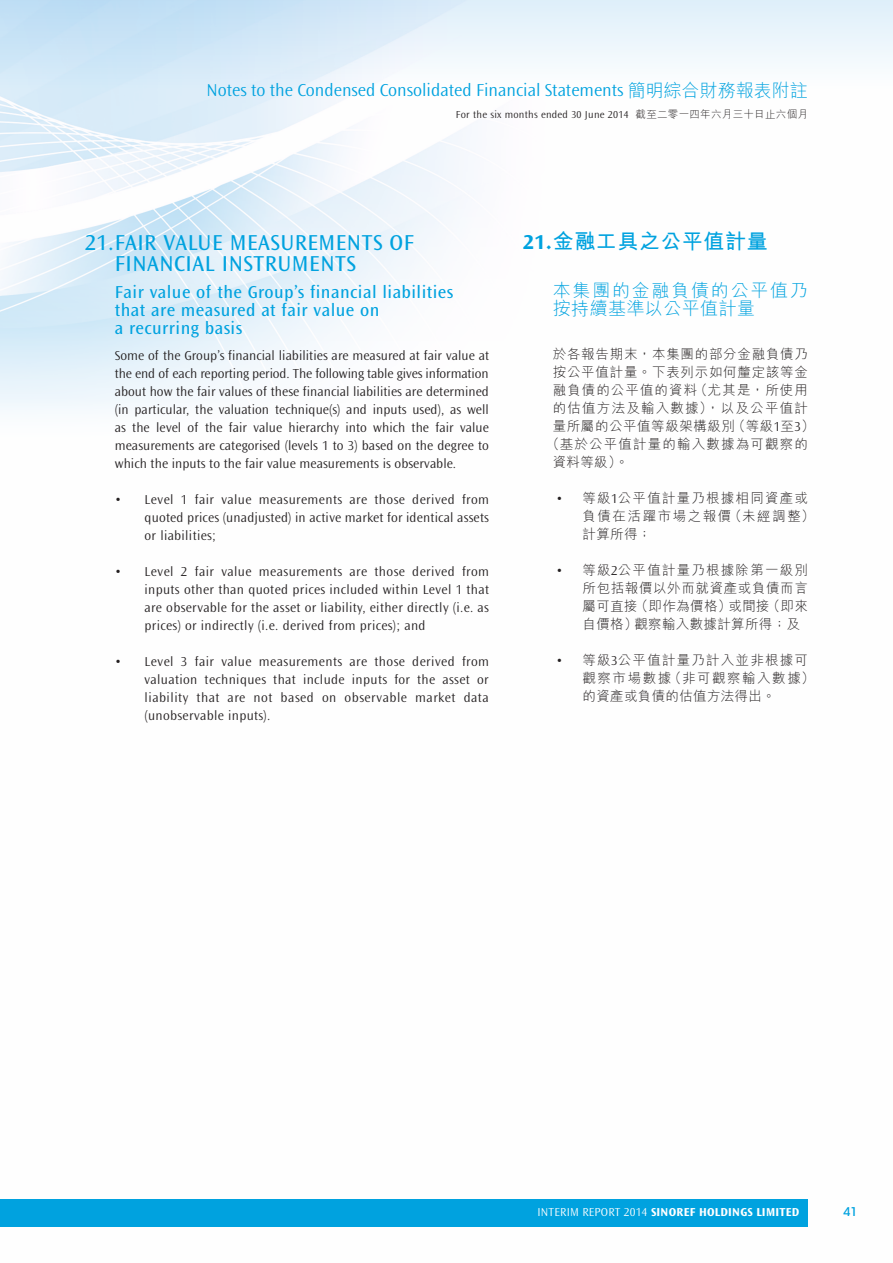
<style>
.page{position:relative;width:893px;height:1263px;background:#fff}
.page>*{position:absolute;margin:0;border:0;box-sizing:border-box;transform-origin:0 0}
.t1{font:22.5px/21px "Ocean Sans Std";letter-spacing:.025em;color:#00a2df}
.t2{font:700 21px "M Hei HK";letter-spacing:.025em;color:#00a2df}
.t3{font:18px/18px "Ocean Sans Std";letter-spacing:.025em;color:#00a2df}
.t4{font:300 18px "Ocean Sans Std";color:#00a2df}
.t5{font:300 18px/18px "M Hei HK";letter-spacing:.1em;color:#00a2df}
.t6{font:300 13.5px/18px "Ocean Sans Std";letter-spacing:.025em;color:#231f20;text-align:justify}
.t7{font:300 13.5px/18px "M Hei HK";letter-spacing:.065em;color:#231f20;text-align:justify}
.t8{font:300 13.5px/18px "M Hei HK";letter-spacing:.09em;color:#231f20}
.t9{font:300 13.5px "M Hei HK";letter-spacing:.04em;color:#231f20}
.t10{font:300 13.5px "M Hei HK";letter-spacing:.085em;color:#231f20}
.t11{font:700 12px "Ocean Sans Std";letter-spacing:.02em;color:#fff}
.t12{font:500 12px "ITC Avant Garde Std";color:#00a2df}
.t13{font:300 10.5px "Ocean Sans Std";letter-spacing:.025em;color:#231f20}
.s1{font-family:"M Hei HK"}
.s2{font-family:"Ocean Sans Std"}
.s3{font-weight:300}
</style>
<div class="page">
<svg style="left:701px;top:0;width:192px;height:64px;fill:#e9f4fb"></svg>
<div style="left:0;top:1199px;width:808px;height:28px;background:#00a2df"></div>
<h3 class="t4" style="left:207px;top:80px;width:603px">Notes to the Condensed Consolidated Financial Statements <span class="s1">簡明綜合財務報表附註</span></h3>
<p class="t13" style="left:456px;top:108px;width:354px">For the six months ended 30 June 2014 <span class="s1">截至二零一四年六月三十日止六個月</span></p>
<h1 class="t1" style="left:115px;top:233px;width:301px;text-indent:-30px">21.FAIR VALUE MEASUREMENTS OF<br>FINANCIAL INSTRUMENTS</h1>
<h3 class="t3" style="left:115px;top:283px;width:340px">Fair value of the Group’s financial liabilities that are measured at fair value on<br>a recurring basis</h3>
<p class="t6" style="left:115px;top:347px;width:376px">Some of the Group’s financial liabilities are measured at fair value at the end of each reporting period. The following table gives information about how the fair values of these financial liabilities are determined (in particular, the valuation technique(s) and inputs used), as well as the level of the fair value hierarchy into which the fair value measurements are categorised (levels 1 to 3) based on the degree to which the inputs to the fair value measurements is observable.</p>
<p class="t6" style="left:145px;top:491px;width:346px;text-indent:-30px">• Level 1 fair value measurements are those derived from quoted prices (unadjusted) in active market for identical assets or liabilities;</p>
<p class="t6" style="left:145px;top:563px;width:346px;text-indent:-30px">• Level 2 fair value measurements are those derived from inputs other than quoted prices included within Level 1 that are observable for the asset or liability, either directly (i.e. as prices) or indirectly (i.e. derived from prices); and</p>
<p class="t6" style="left:145px;top:653px;width:346px;text-indent:-30px">• Level 3 fair value measurements are those derived from valuation techniques that include inputs for the asset or liability that are not based on observable market data (unobservable inputs).</p>
<h2 class="t2" style="left:523px;top:226px;width:246px"><span class="s2">21.</span> 金融工具之公平值計量</h2>
<h3 class="t5" style="left:553px;top:280px;width:257px">本集團的金融負債的公平值乃按持續基準以公平值計量</h3>
<p class="t7" style="left:553px;top:345px;width:257px">於各報告期末，本集團的部分金融負債乃</p>
<p class="t7" style="left:553px;top:363px;width:257px">按公平值計量。下表列示如何釐定該等金</p>
<p class="t7" style="left:553px;top:381px;width:257px">融負債的公平值的資料（尤其是，所使用</p>
<p class="t8" style="left:553px;top:399px;width:257px">的估值方法及輸入數據），以及公平值計</p>
<p class="t9" style="left:553px;top:417px;width:263px">量所屬的公平值等級架構級別（等級<span class="s2">1</span>至<span class="s2">3</span>）</p>
<p class="t10" style="left:546px;top:435px;width:263px">（基於公平值計量的輸入數據為可觀察的</p>
<p class="t7" style="left:553px;top:453px;width:77px">資料等級）。</p>
<p class="t8" style="left:583px;top:489px;width:234px;text-indent:-26px"><span class="s2">•</span> 等級<span class="s2">1</span>公平值計量乃根據相同資產或負債在活躍市場之報價（未經調整）計算所得；</p>
<p class="t7" style="left:583px;top:561px;width:227px;text-indent:-26px"><span class="s2">•</span> 等級<span class="s2">2</span>公平值計量乃根據除第一級別所包括報價以外而就資產或負債而言屬可直接（即作為價格）或間接（即來自價格）觀察輸入數據計算所得；及</p>
<p class="t8" style="left:583px;top:651px;width:234px;text-indent:-26px"><span class="s2">•</span> 等級<span class="s2">3</span>公平值計量乃計入並非根據可觀察市場數據（非可觀察輸入數據）的資產或負債的估值方法得出。</p>
<p class="t11" style="left:537px;top:1205px;width:264px"><span class="s3">INTERIM REPORT 2014</span> SINOREF HOLDINGS LIMITED</p>
<p class="t12" style="left:843px;top:1204px;width:16px">41</p>
</div>
